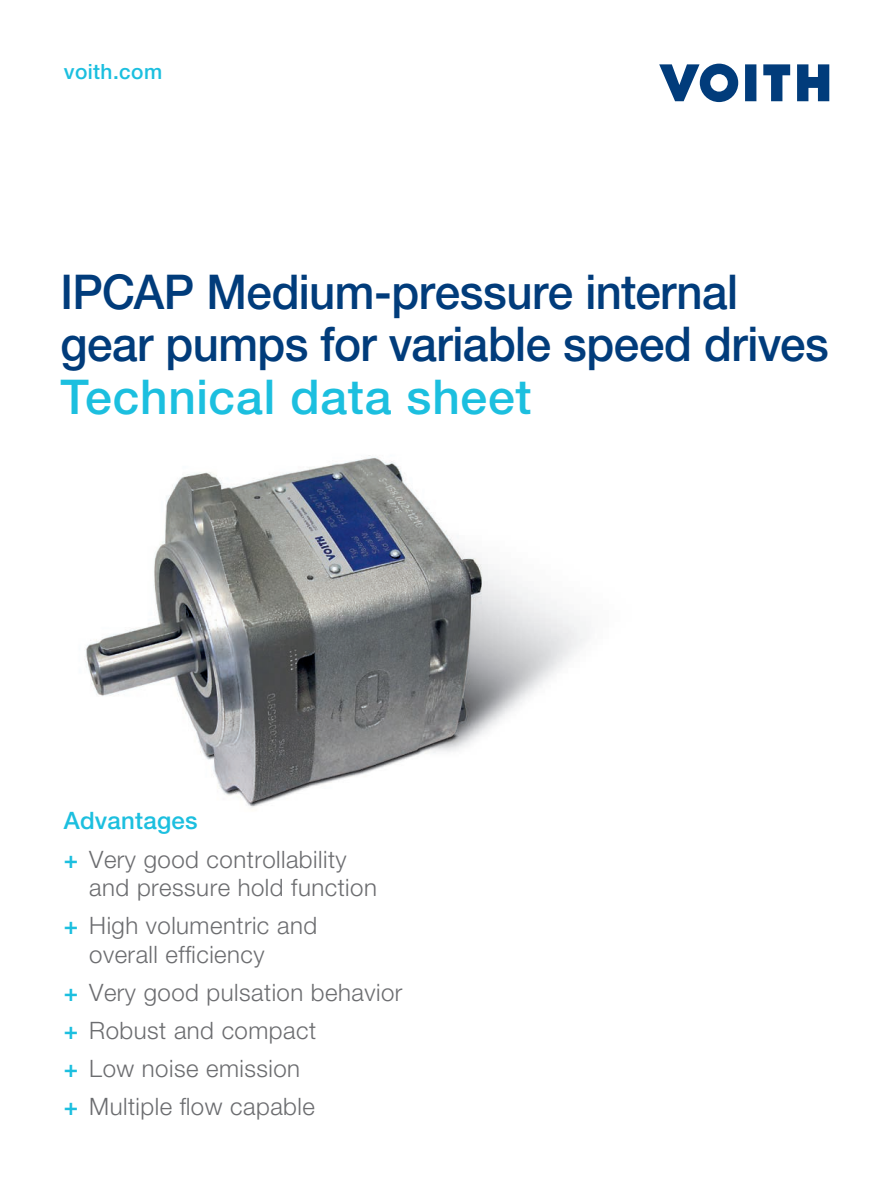
<style>
.page{position:relative;width:893px;height:1191px;background:#fff}
.page>*{position:absolute;margin:0;border:0;box-sizing:border-box;transform-origin:0 0}
.t1{font:500 48px/52.8px "Helvetica Neue LT Pro";letter-spacing:-.01em;color:#013c7b;scale:.95 1}
.t2{font:500 48px "Helvetica Neue LT Pro";letter-spacing:.015em;color:#1cbfdf}
.t3{font:300 24px/38px "Helvetica Neue LT Pro";letter-spacing:.02em;color:#6c6d70}
.t4{font:500 21px "Helvetica Neue LT Pro";letter-spacing:.02em;color:#1cbfdf}
.s1{font-weight:500;color:#1cbfdf}
</style>
<div class="page">
<img style="left:85px;top:455px;width:502px;height:353px">
<svg style="left:659px;top:64px;width:79px;height:38px"></svg>
<svg style="left:745px;top:64px;width:11px;height:37px"></svg>
<svg style="left:763px;top:64px;width:27px;height:37px"></svg>
<svg style="left:797px;top:64px;width:32px;height:37px"></svg>
<p class="t4" style="left:64px;top:59px;width:100px">voith.com</p>
<h1 class="t1" style="left:60px;top:265px;width:810px">IPCAP Medium-pressure internal gear pumps for variable speed drives</h1>
<h1 class="t2" style="left:60px;top:368px;width:473px">Technical data sheet</h1>
<p class="t3" style="left:64px;top:801px;width:284px"><span class="s1">Advantages<br>+</span> Very good controllability</p>
<p class="t3" style="left:64px;top:868px;width:315px;text-indent:26px">and pressure hold function <span class="s1">+</span> High volumentric and</p>
<p class="t3" style="left:64px;top:935px;width:340px;text-indent:26px">overall efficiency<br><span class="s1">+</span> Very good pulsation behavior <span class="s1">+</span> Robust and compact<br><span class="s1">+</span> Low noise emission<br><span class="s1">+</span> Multiple flow capable</p>
</div>
